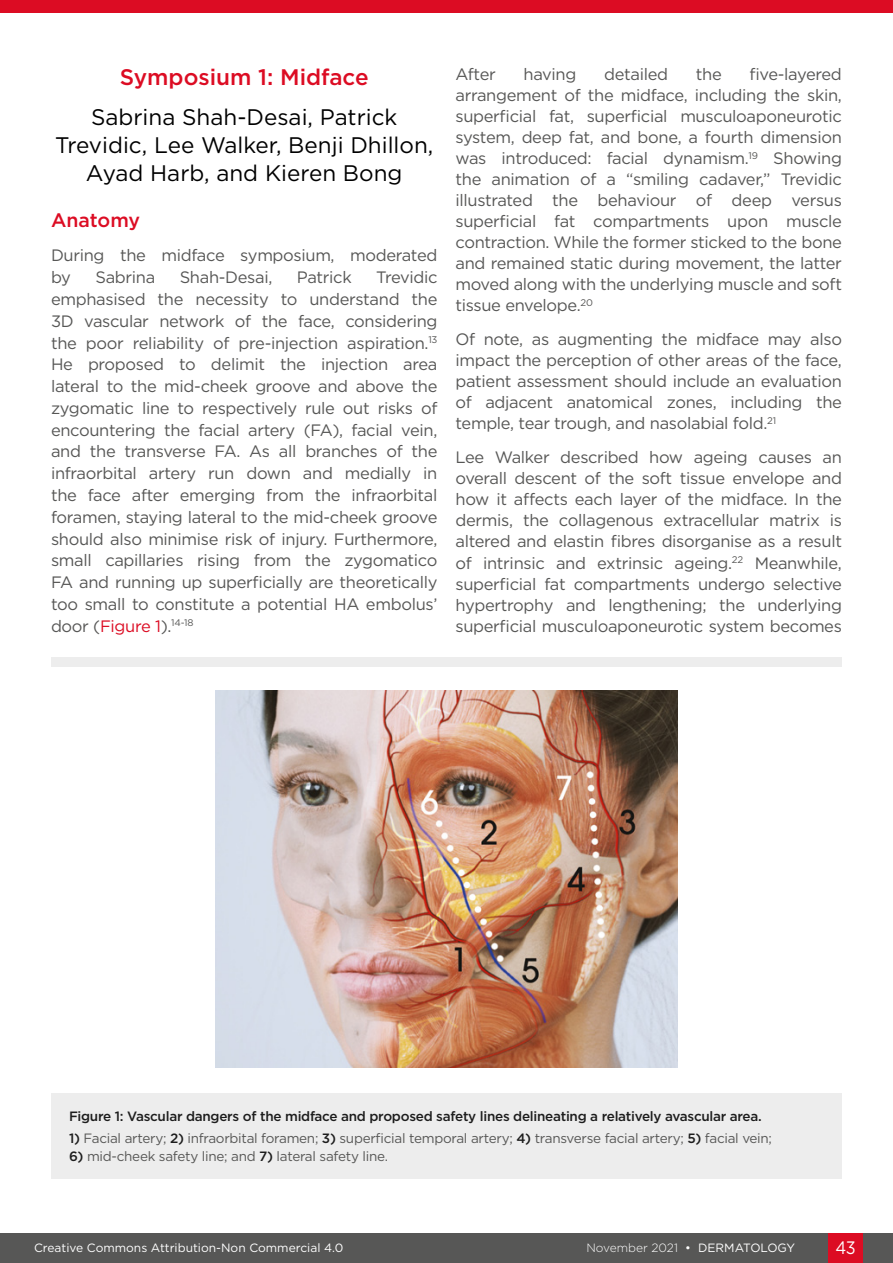
<style>
.page{position:relative;width:893px;height:1263px;background:#fff}
.page>*{position:absolute;margin:0;border:0;box-sizing:border-box;transform-origin:0 0}
.H1b__Symposium_Titl{font:22.5px/27.8px "Gotham";color:#000;text-align:center}
.H1a__Symposium_Titl{font:500 22.5px "Gotham";color:#dc0c23}
.H2__Heading_2{font:500 19.5px "Gotham";letter-spacing:-.005em;color:#dc0c23}
.t1{font:18px "Gotham";color:#fff;scale:.9 1}
.Body_Text__Justifica{font:16.5px/21px "Gotham";letter-spacing:-.02em;color:#575756;text-align:justify}
.t2{font:13.5px "Gotham";letter-spacing:-.02em;color:#575756}
.t3{font:500 13.5px "Gotham";letter-spacing:-.02em;color:#1d1d1d}
.t4{font:12px "Gotham";color:#fff}
.t5{font:300 12px "Gotham";color:#fff}
.s1{color:#dc0c23}
.s2{font-weight:500;color:#1d1d1d}
.s3{font-weight:400}
</style>
<div class="page">
<div style="left:0;top:1233px;width:893px;height:30px;background:#575756"></div>
<div style="left:829px;top:1233px;width:34px;height:30px;background:#dc0c23"></div>
<div style="left:0;top:0;width:893px;height:13px;background:#dc0c23"></div>
<img style="left:215px;top:690px;width:463px;height:377px">
<div style="left:51px;top:657px;width:791px;height:9px;background:#ededed"></div>
<div style="left:51px;top:1094px;width:791px;height:85px;background:#ededed"></div>
<p class="H1a__Symposium_Titl" style="left:120px;top:62px;width:250px">Symposium 1: Midface</p>
<p class="H1b__Symposium_Titl" style="left:55px;top:103px;width:380px">Sabrina Shah-Desai, Patrick<br>Trevidic, Lee Walker, Benji Dhillon,<br>Ayad Harb, and Kieren Bong</p>
<p class="H2__Heading_2" style="left:51px;top:207px;width:91px">Anatomy</p>
<p class="Body_Text__Justifica" style="left:51px;top:244px;width:388px;line-height:21.8px">During the midface symposium, moderated by</p>
<p class="Body_Text__Justifica" style="left:51px;top:266px;width:388px;line-height:21.8px;text-indent:325px">Trevidic emphasised the necessity to understand the 3D vascular network of the face, considering the poor reliability of pre-injection aspiration.<sup>13<br></sup>He proposed to delimit the injection area lateral to the mid-cheek groove and above the zygomatic line to respectively rule out risks of encountering the facial artery (FA), facial vein, and the transverse FA. As all branches of the infraorbital artery run down and medially in the face after emerging from the infraorbital foramen, staying lateral to the mid-cheek groove should also minimise risk of injury. Furthermore, small capillaries rising from the zygomatico FA and running up superficially are theoretically too small to constitute a potential HA embolus’ door (<span class="s1">Figure 1</span>).<sup>14-18</sup></p>
<p class="Body_Text__Justifica" style="left:95px;top:266px;width:61px">Sabrina</p>
<p class="Body_Text__Justifica" style="left:180px;top:266px;width:94px">Shah-Desai,</p>
<p class="Body_Text__Justifica" style="left:297px;top:266px;width:56px">Patrick</p>
<p class="Body_Text__Justifica" style="left:455px;top:63px;width:42px">After</p>
<p class="Body_Text__Justifica" style="left:523px;top:63px;width:54px">having</p>
<p class="Body_Text__Justifica" style="left:604px;top:63px;width:66px">detailed</p>
<p class="Body_Text__Justifica" style="left:696px;top:63px;width:27px">the</p>
<p class="Body_Text__Justifica" style="left:455px;top:63px;width:388px;text-indent:294px">five-layered arrangement of the midface, including the skin, superficial fat, superficial musculoaponeurotic system, deep fat, and bone, a fourth dimension was introduced: facial dynamism.<sup>19</sup> Showing the animation of a “smiling cadaver,” Trevidic illustrated the behaviour of deep versus superficial fat compartments upon muscle contraction. While the former sticked to the bone and remained static during movement, the latter moved along with the underlying muscle and soft tissue envelope.<sup>20</sup></p>
<p class="Body_Text__Justifica" style="left:455px;top:329px;width:388px">Of note, as augmenting the midface may also impact the perception of other areas of the face, patient assessment should include an evaluation of adjacent anatomical zones, including the temple, tear trough, and nasolabial fold.<sup>21</sup></p>
<p class="Body_Text__Justifica" style="left:455px;top:447px;width:388px">Lee Walker described how ageing causes an overall descent of the soft tissue envelope and how it affects each layer of the midface. In the dermis, the collagenous extracellular matrix is altered and elastin fibres disorganise as a result of intrinsic and extrinsic ageing.<sup>22</sup> Meanwhile, superficial fat compartments undergo selective hypertrophy and lengthening; the underlying superficial musculoaponeurotic system becomes</p>
<p class="t3" style="left:69px;top:1107px;width:694px">Figure 1: Vascular dangers of the midface and proposed safety lines delineating a relatively avascular area.</p>
<p class="t2" style="left:69px;top:1130px;width:704px"><span class="s2">1)</span> Facial artery; <span class="s2">2)</span> infraorbital foramen; <span class="s2">3)</span> superficial temporal artery; <span class="s2">4)</span> transverse facial artery; <span class="s2">5)</span> facial vein;</p>
<p class="t2" style="left:69px;top:1148px;width:320px"><span class="s2">6)</span> mid-cheek safety line; and <span class="s2">7)</span> lateral safety line.</p>
<p class="t4" style="left:34px;top:1240px;width:311px">Creative Commons Attribution-Non Commercial 4.0</p>
<p class="t5" style="left:586px;top:1240px;width:210px">November 2021 <span class="s3">• DERMATOLOGY</span></p>
<p class="t1" style="left:835px;top:1236px;width:24px">43</p>
</div>
